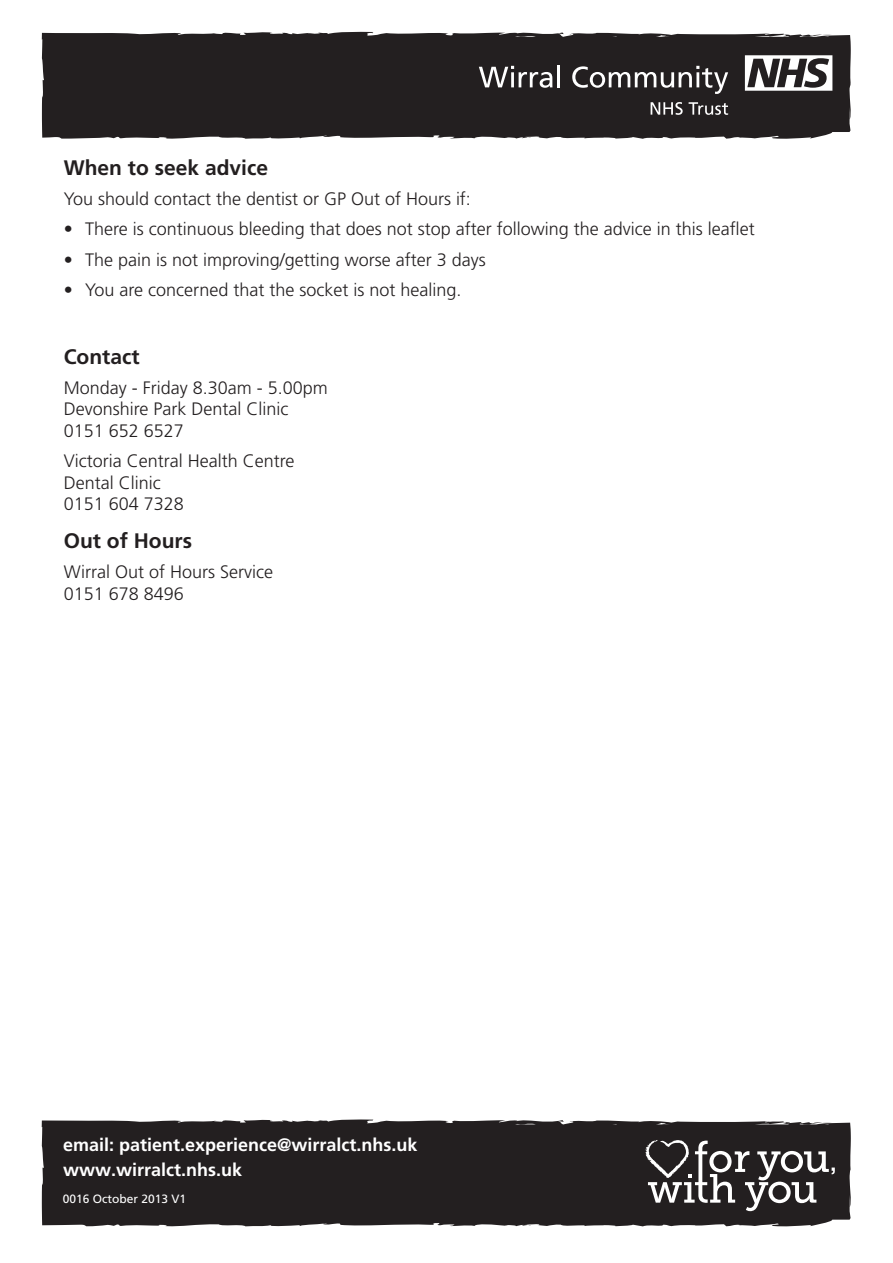
<style>
.page{position:relative;width:893px;height:1263px;background:#fff}
.page>*{position:absolute;margin:0;border:0;box-sizing:border-box;transform-origin:0 0}
.bullets{font:700 21px "Frutiger LT Pro";color:#231f20}
.t1{font:300 18px/21.6px "Frutiger LT Pro";color:#231f20}
.t2{font:700 18px "Frutiger LT Pro";color:#fff}
.t3{font:12px "Frutiger LT Pro";color:#fff}
</style>
<div class="page">
<div style="left:42px;top:31px;width:809px;height:108px;background:#231f20"></div>
<svg style="left:479px;top:66px;width:73px;height:22px"></svg>
<hr style="left:557px;top:65px;width:3px;height:22px;background:#fff">
<svg style="left:572px;top:66px;width:156px;height:28px;background:#535050"></svg>
<svg style="left:745px;top:55px;width:87px;height:36px"></svg>
<svg style="left:651px;top:102px;width:32px;height:13px"></svg>
<svg style="left:689px;top:102px;width:39px;height:13px"></svg>
<div style="left:42px;top:1119px;width:809px;height:108px;background:#231f20"></div>
<svg style="left:645px;top:1140px;width:190px;height:71px"></svg>
<p class="bullets" style="left:64px;top:156px;width:206px">When to seek advice</p>
<p class="t1" style="left:64px;top:188px;width:409px">You should contact the dentist or GP Out of Hours if:</p>
<p class="t1" style="left:64px;top:219px;width:693px">• There is continuous bleeding that does not stop after following the advice in this leaflet</p>
<p class="t1" style="left:64px;top:249px;width:424px">• The pain is not improving/getting worse after 3 days</p>
<p class="t1" style="left:64px;top:279px;width:399px">• You are concerned that the socket is not healing.</p>
<p class="bullets" style="left:64px;top:344px;width:77px">Contact</p>
<p class="t1" style="left:64px;top:377px;width:266px">Monday - Friday 8.30am - 5.00pm<br>Devonshire Park Dental Clinic<br>0151 652 6527</p>
<p class="t1" style="left:64px;top:450px;width:232px">Victoria Central Health Centre<br>Dental Clinic<br>0151 604 7328</p>
<p class="bullets" style="left:64px;top:529px;width:130px">Out of Hours</p>
<p class="t1" style="left:64px;top:562px;width:211px">Wirral Out of Hours Service<br>0151 678 8496</p>
<p class="t2" style="left:63px;top:1134px;width:356px">email: patient.experience@wirralct.nhs.uk</p>
<p class="t2" style="left:63px;top:1159px;width:181px">www.wirralct.nhs.uk</p>
<p class="t3" style="left:63px;top:1192px;width:125px">0016 October 2013 V1</p>
</div>
